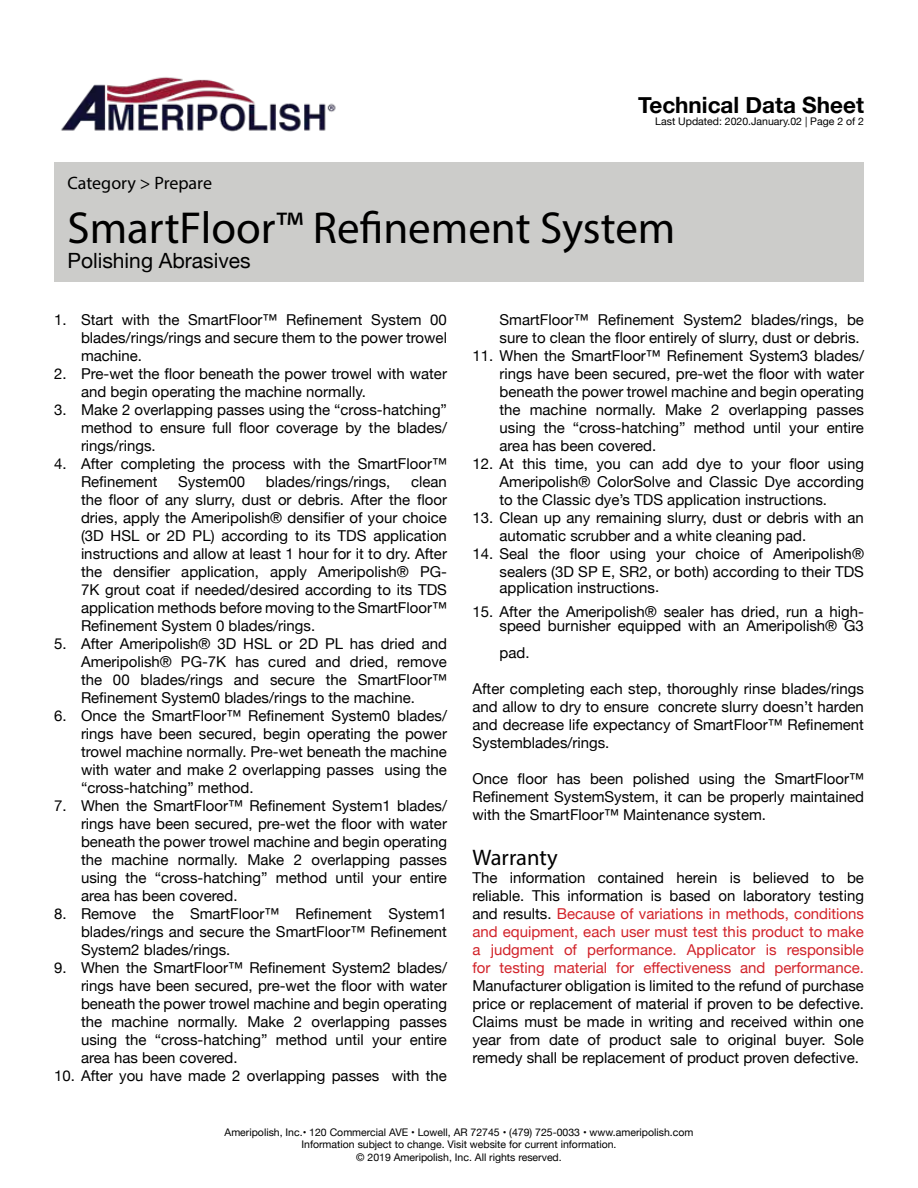
<style>
.page{position:relative;width:918px;height:1188px;background:#fff}
.page>*{position:absolute;margin:0;border:0;box-sizing:border-box;transform-origin:0 0}
.t1{font:45px "Myriad Pro";color:#000}
.t2{font:700 22.5px "Helvetica Neue";color:#000}
.t3{font:22.5px "Myriad Pro";color:#000}
.t4{font:21px "Helvetica Neue";color:#000}
.t5{font:18px "Myriad Pro";color:#000}
.t6{font:15px/18px "Helvetica Neue";color:#000;text-align:justify}
.t7{font:15px/18px "Helvetica Neue";color:#d2232a;text-align:justify}
.t8{font:10.5px/12.6px "Helvetica Neue";color:#000;text-align:center}
.s1{color:#000}
</style>
<div class="page">
<img style="left:61px;top:77px;width:275px;height:55px">
<div style="left:54px;top:162px;width:810px;height:120px;background:#ccccca"></div>
<h2 class="t2" style="left:638px;top:87px;width:227px">Technical Data Sheet</h2>
<p class="t8" style="left:655px;top:116px;width:210px">Last Updated: 2020.January.02 | Page 2 of 2</p>
<p class="t5" style="left:68px;top:172px;width:146px">Category &gt; Prepare</p>
<h1 class="t1" style="left:68px;top:200px;width:609px">SmartFloor™ Refinement System</h1>
<h3 class="t4" style="left:68px;top:246px;width:185px">Polishing Abrasives</h3>
<p class="t6" style="left:81px;top:311px;width:368px;text-indent:-27px">1. Start with the SmartFloor™ Refinement System 00 blades/rings/rings and secure them to the power trowel machine.</p>
<p class="t6" style="left:81px;top:365px;width:367px;text-indent:-27px">2. Pre-wet the floor beneath the power trowel with water and begin operating the machine normally.</p>
<p class="t6" style="left:81px;top:401px;width:368px;text-indent:-27px">3. Make 2 overlapping passes using the “cross-hatching” method to ensure full floor coverage by the blades/ rings/rings.</p>
<p class="t6" style="left:81px;top:455px;width:368px;text-indent:-27px">4. After completing the process with the SmartFloor™<br>Refinement</p>
<p class="t6" style="left:178px;top:473px;width:68px">System00</p>
<p class="t6" style="left:266px;top:473px;width:126px">blades/rings/rings,</p>
<p class="t6" style="left:81px;top:473px;width:368px;text-indent:330px">clean the floor of any slurry, dust or debris. After the floor dries, apply the Ameripolish® densifier of your choice (3D HSL or 2D PL) according to its TDS application instructions and allow at least 1 hour for it to dry. After the densifier application, apply Ameripolish® PG-7K grout coat if needed/desired according to its TDS application methods before moving to the SmartFloor™ Refinement System 0 blades/rings.</p>
<p class="t6" style="left:81px;top:635px;width:368px;text-indent:-27px">5. After Ameripolish® 3D HSL or 2D PL has dried and Ameripolish® PG-7K has cured and dried, remove the 00 blades/rings and secure the SmartFloor™ Refinement System0 blades/rings to the machine.</p>
<p class="t6" style="left:81px;top:707px;width:368px;text-indent:-27px">6. Once the SmartFloor™ Refinement System0 blades/ rings have been secured, begin operating the power trowel machine normally. Pre-wet beneath the machine with water and make 2 overlapping passes using the “cross-hatching” method.</p>
<p class="t6" style="left:81px;top:797px;width:368px;text-indent:-27px">7. When the SmartFloor™ Refinement System1 blades/ rings have been secured, pre-wet the floor with water beneath the power trowel machine and begin operating the machine normally. Make 2 overlapping passes using the “cross-hatching” method until your entire area has been covered.</p>
<p class="t6" style="left:81px;top:905px;width:368px;text-indent:-27px">8. Remove the SmartFloor™ Refinement System1 blades/rings and secure the SmartFloor™ Refinement System2 blades/rings.</p>
<p class="t6" style="left:81px;top:959px;width:368px;text-indent:-27px">9. When the SmartFloor™ Refinement System2 blades/ rings have been secured, pre-wet the floor with water beneath the power trowel machine and begin operating the machine normally. Make 2 overlapping passes using the “cross-hatching” method until your entire area has been covered.</p>
<p class="t6" style="left:54px;top:1067px;width:394px">10. After you have made 2 overlapping passes with the</p>
<p class="t6" style="left:500px;top:311px;width:366px">SmartFloor™ Refinement System2 blades/rings, be sure to clean the floor entirely of slurry, dust or debris.</p>
<p class="t6" style="left:500px;top:347px;width:366px;text-indent:-27px">11. When the SmartFloor™ Refinement System3 blades/ rings have been secured, pre-wet the floor with water beneath the power trowel machine and begin operating the machine normally. Make 2 overlapping passes using the “cross-hatching” method until your entire area has been covered.</p>
<p class="t6" style="left:500px;top:455px;width:366px;text-indent:-27px">12. At this time, you can add dye to your floor using Ameripolish® ColorSolve and Classic Dye according to the Classic dye’s TDS application instructions.</p>
<p class="t6" style="left:500px;top:509px;width:366px;text-indent:-27px">13. Clean up any remaining slurry, dust or debris with an automatic scrubber and a white cleaning pad.</p>
<p class="t6" style="left:472px;top:545px;width:393px;text-align:right">14. Seal the floor using your choice of Ameripolish® sealers (3D SP E, SR2, or both) according to their TDS</p>
<p class="t6" style="left:500px;top:580px;width:161px">application instructions.</p>
<p class="t6" style="left:472px;top:606px;width:393px;line-height:13.5px;text-align:right">15. After the Ameripolish® sealer has dried, run a high&shy;speed burnisher equipped with an Ameripolish® G3</p>
<p class="t6" style="left:500px;top:644px;width:32px">pad.</p>
<p class="t6" style="left:472px;top:680px;width:393px">After completing each step, thoroughly rinse blades/rings and allow to dry to ensure concrete slurry doesn’t harden and decrease life expectancy of SmartFloor™ Refinement Systemblades/rings.</p>
<p class="t6" style="left:472px;top:770px;width:393px">Once floor has been polished using the SmartFloor™ Refinement SystemSystem, it can be properly maintained with the SmartFloor™ Maintenance system.</p>
<h2 class="t3" style="left:472px;top:843px;width:87px">Warranty</h2>
<p class="t7" style="left:472px;top:869px;width:393px"><span class="s1">The information contained herein is believed to be reliable. This information is based on laboratory testing and results.</span> Because of variations in methods, conditions and equipment, each user must test this product to make a judgment of performance. Applicator is responsible for testing material for effectiveness and performance.</p>
<p class="t6" style="left:472px;top:977px;width:393px">Manufacturer obligation is limited to the refund of purchase price or replacement of material if proven to be defective.<br>Claims must be made in writing and received within one year from date of product sale to original buyer. Sole remedy shall be replacement of product proven defective.</p>
<p class="t8" style="left:225px;top:1126px;width:470px">Ameripolish, Inc.• 120 Commercial AVE • Lowell, AR 72745 • (479) 725-0033 • www.ameripolish.com<br>Information subject to change. Visit website for current information.<br>© 2019 Ameripolish, Inc. All rights reserved.</p>
</div>
